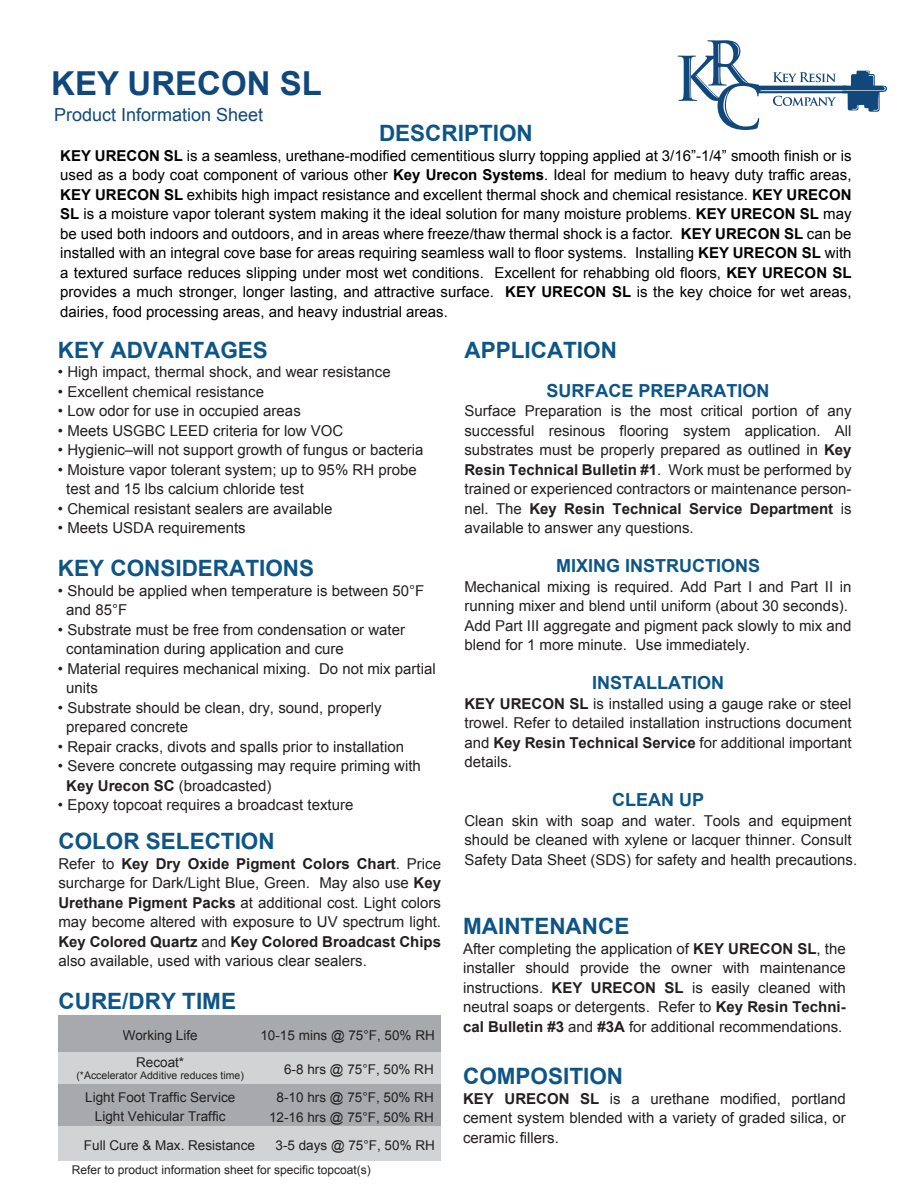
<style>
.page{position:relative;width:918px;height:1188px;background:#fff}
.page>*{position:absolute;margin:0;border:0;box-sizing:border-box;transform-origin:0 0}
.t1{font:700 33px "Arial";color:#11487c}
.t2{font:700 22.5px "Arial";color:#0e5587}
.t3{font:700 18px "Arial";color:#0e5587}
.t4{font:18px "Arial";color:#11487c}
.t5{font:15px/19.5px "Arial";color:#231f20}
.t6{font:15px/19.5px "Arial";color:#010101;text-align:justify}
.t7{font:13.5px/19.5px "Arial";color:#231f20;text-align:center}
.t8{font:12px "Arial";color:#231f20}
.t9{font:10.5px "Arial";color:#231f20}
.s1{font-weight:700}
</style>
<div class="page">
<svg style="left:678px;top:40px;width:209px;height:90px"></svg>
<div style="left:58px;top:1016px;width:383px;height:37px;background:#a7a9ac"></div>
<div style="left:58px;top:1126px;width:383px;height:35px;background:#d1d3d4"></div>
<div style="left:59px;top:1084px;width:382px;height:42px;background:#a7a9ac"></div>
<div style="left:58px;top:1053px;width:383px;height:31px;background:#d1d3d4"></div>
<h1 class="t1" style="left:51px;top:61px;width:272px">KEY URECON SL</h1>
<p class="t4" style="left:54px;top:103px;width:211px">Product Information Sheet</p>
<h2 class="t2" style="left:379px;top:118px;width:155px">DESCRIPTION</h2>
<p class="t6" style="left:60px;top:146px;width:793px"><span class="s1">KEY URECON SL</span> is a seamless, urethane-modified cementitious slurry topping applied at 3/16”-1/4” smooth finish or is used as a body coat component of various other <span class="s1">Key Urecon Systems</span>. Ideal for medium to heavy duty traffic areas, <span class="s1">KEY URECON SL</span> exhibits high impact resistance and excellent thermal shock and chemical resistance. <span class="s1">KEY URECON SL</span> is a moisture vapor tolerant system making it the ideal solution for many moisture problems. <span class="s1">KEY URECON SL</span> may be used both indoors and outdoors, and in areas where freeze/thaw thermal shock is a factor. <span class="s1">KEY URECON SL</span> can be installed with an integral cove base for areas requiring seamless wall to floor systems. Installing <span class="s1">KEY URECON SL</span> with a textured surface reduces slipping under most wet conditions. Excellent for rehabbing old floors, <span class="s1">KEY URECON SL </span>provides a much stronger, longer lasting, and attractive surface. <span class="s1">KEY URECON SL</span> is the key choice for wet areas, dairies, food processing areas, and heavy industrial areas.</p>
<h2 class="t2" style="left:58px;top:335px;width:212px">KEY ADVANTAGES</h2>
<p class="t5" style="left:58px;top:362px;width:334px">• High impact, thermal shock, and wear resistance</p>
<p class="t5" style="left:58px;top:382px;width:208px">• Excellent chemical resistance</p>
<p class="t5" style="left:58px;top:401px;width:244px">• Low odor for use in occupied areas</p>
<p class="t5" style="left:58px;top:421px;width:287px">• Meets USGBC LEED criteria for low VOC</p>
<p class="t5" style="left:58px;top:440px;width:367px">• Hygienic–will not support growth of fungus or bacteria</p>
<p class="t5" style="left:66px;top:460px;width:352px;text-indent:-8px">• Moisture vapor tolerant system; up to 95% RH probe test and 15 lbs calcium chloride test</p>
<p class="t5" style="left:58px;top:499px;width:276px">• Chemical resistant sealers are available</p>
<p class="t5" style="left:58px;top:518px;width:189px">• Meets USDA requirements</p>
<h2 class="t2" style="left:58px;top:553px;width:258px">KEY CONSIDERATIONS</h2>
<p class="t5" style="left:66px;top:581px;width:360px;text-indent:-8px">• Should be applied when temperature is between 50°F and 85°F</p>
<p class="t5" style="left:66px;top:620px;width:340px;text-indent:-8px">• Substrate must be free from condensation or water contamination during application and cure</p>
<p class="t5" style="left:66px;top:659px;width:371px;text-indent:-8px">• Material requires mechanical mixing. Do not mix partial units</p>
<p class="t5" style="left:66px;top:698px;width:317px;text-indent:-8px">• Substrate should be clean, dry, sound, properly prepared concrete</p>
<p class="t5" style="left:58px;top:737px;width:348px">• Repair cracks, divots and spalls prior to installation</p>
<p class="t5" style="left:66px;top:756px;width:356px;text-indent:-8px">• Severe concrete outgassing may require priming with<br><span class="s1">Key Urecon SC</span> (broadcasted)</p>
<p class="t5" style="left:58px;top:795px;width:297px">• Epoxy topcoat requires a broadcast texture</p>
<h2 class="t2" style="left:58px;top:827px;width:218px">COLOR SELECTION</h2>
<p class="t5" style="left:58px;top:854px;width:384px;text-align:justify">Refer to <span class="s1">Key Dry Oxide Pigment Colors Chart</span>. Price surcharge for Dark/Light Blue, Green. May also use <span class="s1">Key Urethane Pigment Packs</span> at additional cost. Light colors may become altered with exposure to UV spectrum light.<br><span class="s1">Key Colored Quartz</span> and <span class="s1">Key Colored Broadcast Chips </span>also available, used with various clear sealers.</p>
<h2 class="t2" style="left:59px;top:986px;width:179px">CURE/DRY TIME</h2>
<p class="t7" style="left:123px;top:1025px;width:77px">Working Life</p>
<p class="t7" style="left:260px;top:1026px;width:176px">10-15 mins @ 75°F, 50% RH</p>
<p class="t7" style="left:136px;top:1053px;width:50px">Recoat*</p>
<p class="t9" style="left:76px;top:1069px;width:169px">(*Accelerator Additive reduces time)</p>
<p class="t7" style="left:284px;top:1060px;width:151px">6-8 hrs @ 75°F, 50% RH</p>
<p class="t7" style="left:85px;top:1087px;width:152px">Light Foot Traffic Service<br>Light Vehicular Traffic</p>
<p class="t7" style="left:269px;top:1088px;width:166px">8-10 hrs @ 75°F, 50% RH<br>12-16 hrs @ 75°F, 50% RH</p>
<p class="t7" style="left:84px;top:1136px;width:173px">Full Cure &amp; Max. Resistance</p>
<p class="t7" style="left:276px;top:1136px;width:161px">3-5 days @ 75°F, 50% RH</p>
<p class="t8" style="left:72px;top:1162px;width:300px">Refer to product information sheet for specific topcoat(s)</p>
<h2 class="t2" style="left:464px;top:335px;width:154px">APPLICATION</h2>
<p class="t3" style="left:547px;top:378px;width:225px">SURFACE PREPARATION</p>
<p class="t5" style="left:464px;top:401px;width:389px;text-align:justify">Surface Preparation is the most critical portion of any successful resinous flooring system application. All substrates must be properly prepared as outlined in <span class="s1">Key Resin Technical Bulletin #1</span>. Work must be performed by trained or experienced contractors or maintenance person&shy;nel. The <span class="s1">Key Resin Technical Service Department</span> is available to answer any questions.</p>
<p class="t3" style="left:556px;top:554px;width:206px">MIXING INSTRUCTIONS</p>
<p class="t5" style="left:464px;top:577px;width:389px">Mechanical mixing is required. Add Part I and Part II in running mixer and blend until uniform (about 30 seconds).<br>Add Part III aggregate and pigment pack slowly to mix and blend for 1 more minute. Use immediately.</p>
<p class="t3" style="left:592px;top:671px;width:133px">INSTALLATION</p>
<p class="t5" style="left:464px;top:694px;width:389px;text-align:justify"><span class="s1">KEY URECON SL</span> is installed using a gauge rake or steel trowel. Refer to detailed installation instructions document and <span class="s1">Key Resin Technical Service</span> for additional important details.</p>
<p class="t3" style="left:612px;top:788px;width:93px">CLEAN UP</p>
<p class="t5" style="left:464px;top:811px;width:394px">Clean skin with soap and water. Tools and equipment should be cleaned with xylene or lacquer thinner. Consult<br>Safety Data Sheet (SDS) for safety and health precautions.</p>
<h2 class="t2" style="left:463px;top:911px;width:168px">MAINTENANCE</h2>
<p class="t5" style="left:463px;top:939px;width:384px;text-align:justify">After completing the application of <span class="s1">KEY URECON SL</span>, the installer should provide the owner with maintenance instructions. <span class="s1">KEY URECON SL</span> is easily cleaned with neutral soaps or detergents. Refer to <span class="s1">Key Resin Techni&shy;cal Bulletin #3</span> and <span class="s1">#3A</span> for additional recommendations.</p>
<h2 class="t2" style="left:463px;top:1061px;width:162px">COMPOSITION</h2>
<p class="t5" style="left:463px;top:1089px;width:384px;text-align:justify"><span class="s1">KEY URECON SL</span> is a urethane modified, portland cement system blended with a variety of graded silica, or ceramic fillers.</p>
</div>
